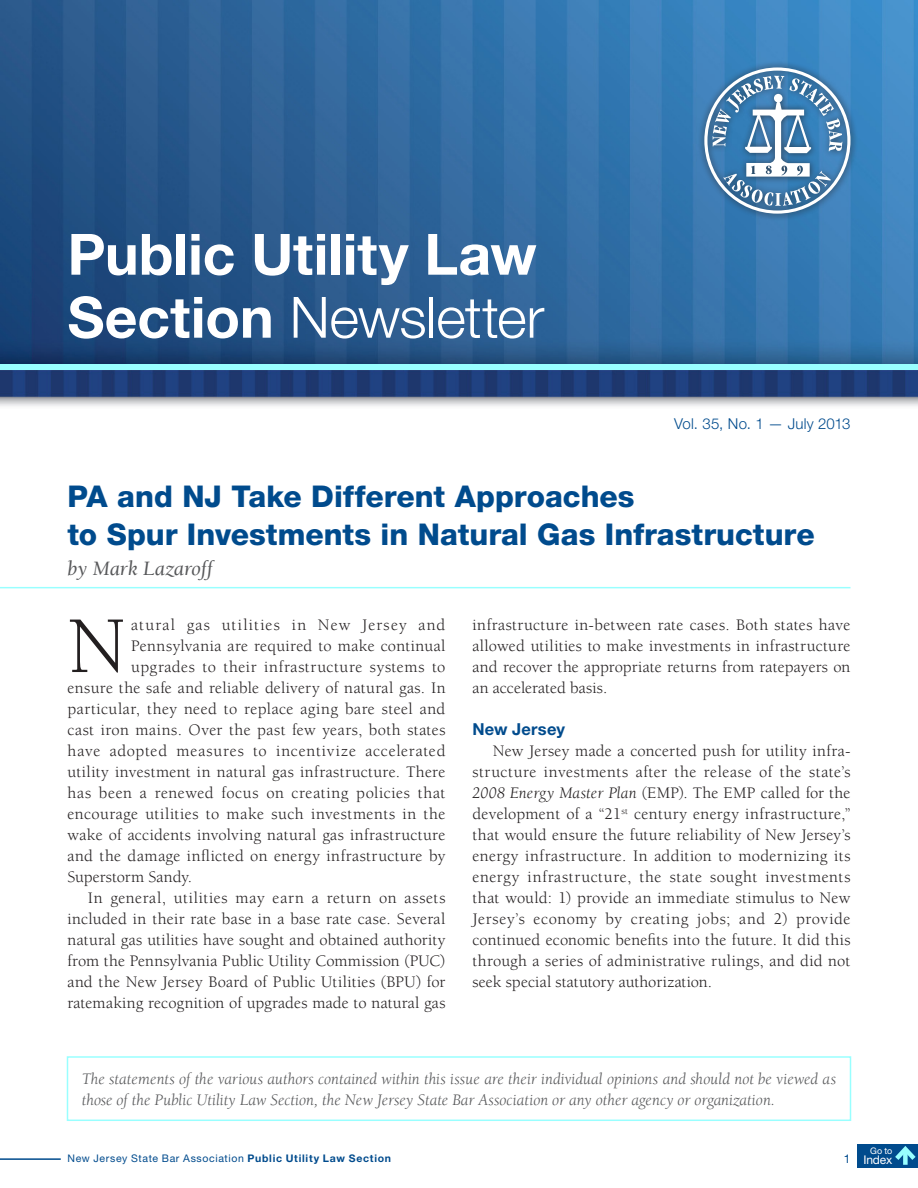
<style>
.page{position:relative;width:918px;height:1188px;background:#fff}
.page>*{position:absolute;margin:0;border:0;box-sizing:border-box;transform-origin:0 0}
.intro{font:82.65px "Berkeley";color:#231f20}
.t1{font:700 57px/63px "Helvetica Neue LT Std";letter-spacing:-.005em;color:#fff}
.t2{font:800 30px/37.5px "Helvetica Neue LT Std";color:#004b8d}
.byline{font:italic 21px "Berkeley";letter-spacing:-.005em;color:#57585a}
.body{font:16.5px/21px "Berkeley";letter-spacing:.005em;color:#231f20;text-align:justify}
.intro-2{font:16.5px "Berkeley";letter-spacing:.03em;color:#231f20}
.byline_end_of_articl{font:italic 16.5px/21px "Berkeley";color:#57585a}
.intro-3{font:16.5px "Berkeley";letter-spacing:.075em;color:#231f20}
.intro-4{font:16.5px "Berkeley";letter-spacing:-.005em;color:#231f20}
.subtitle{font:700 16.5px "Helvetica Neue LT Std";letter-spacing:.01em;color:#004b8d}
.t3{font:300 15px "Helvetica Neue LT Std";letter-spacing:.015em;color:#004b8d}
.t4{font:12px "Helvetica Neue LT Std";letter-spacing:-.01em;color:#fff}
.t5{font:12px "Helvetica Neue LT Std";color:#004b8d}
.t6{font:10.5px "Helvetica Neue LT Std";letter-spacing:.06em;color:#004b8d}
.t7{font:9px "Helvetica Neue LT Std";color:#fff}
.s1{font-weight:300}
.s2{font-style:italic}
.s3{font-weight:700}
</style>
<div class="page">
<img style="left:0;top:0;width:918px;height:406px">
<div style="left:0;top:364px;width:918px;height:6px;background:#9ff"></div>
<hr style="left:0;top:587px;width:850px;height:1px;background:#9ff">
<div style="left:67px;top:1056px;width:784px;height:65px;border:2px solid #9ff"></div>
<div style="left:697px;top:61px;width:161px;height:160px;background:#231f20;opacity:.7"></div>
<svg style="left:704px;top:67px;width:146px;height:147px"></svg>
<hr style="left:0;top:1158px;width:61px;height:2px;background:#004b8d">
<div style="left:857px;top:1144px;width:61px;height:24px;background:#004b8d"></div>
<svg style="left:895px;top:1146px;width:21px;height:19px"></svg>
<h2 class="t1" style="left:68px;top:222px;width:478px">Public Utility Law<br>Section <span class="s1">Newsletter</span></h2>
<p class="t3" style="left:674px;top:415px;width:178px">Vol. 35, No. 1 — July 2013</p>
<p class="t2" style="left:68px;top:478px;width:749px">PA and NJ Take Different Approaches<br>to Spur Investments in Natural Gas Infrastructure</p>
<p class="byline" style="left:68px;top:557px;width:147px">by Mark Lazaroff</p>
<p class="intro" style="left:68px;top:603px;width:61px">N</p>
<p class="intro-3" style="left:131px;top:616px;width:316px">atural gas utilities in New Jersey and</p>
<p class="body" style="left:472px;top:615px;width:380px">infrastructure in-between rate cases. Both states have allowed utilities to make investments in infrastructure and recover the appropriate returns from ratepayers on an accelerated basis.</p>
<p class="subtitle" style="left:472px;top:719px;width:94px">New Jersey</p>
<p class="body" style="left:472px;top:741px;width:380px;text-indent:20px">New Jersey made a concerted push for utility infra&shy;structure investments after the release of the state’s <span class="s2">2008 Energy Master Plan</span> (EMP). The EMP called for the development of a “21<sup>st</sup> century energy infrastructure,” that would ensure the future reliability of New Jersey’s energy infrastructure. In addition to modernizing its energy infrastructure, the state sought investments that would: 1) provide an immediate stimulus to New Jersey’s economy by creating jobs; and 2) provide continued economic benefits into the future. It did this through a series of administrative rulings, and did not seek special statutory authorization.</p>
<p class="intro-2" style="left:131px;top:637px;width:316px">Pennsylvania are required to make continual</p>
<p class="intro-2" style="left:131px;top:658px;width:316px">upgrades to their infrastructure systems to</p>
<p class="intro-2" style="left:68px;top:679px;width:380px">ensure the safe and reliable delivery of natural gas. In</p>
<p class="intro-2" style="left:68px;top:700px;width:379px">particular, they need to replace aging bare steel and</p>
<p class="intro-2" style="left:68px;top:721px;width:380px">cast iron mains. Over the past few years, both states</p>
<p class="intro-2" style="left:68px;top:742px;width:380px">have adopted measures to incentivize accelerated</p>
<p class="intro-2" style="left:68px;top:763px;width:379px">utility investment in natural gas infrastructure. There</p>
<p class="intro-2" style="left:68px;top:784px;width:380px">has been a renewed focus on creating policies that</p>
<p class="intro-2" style="left:68px;top:805px;width:379px">encourage utilities to make such investments in the</p>
<p class="intro-2" style="left:68px;top:826px;width:379px">wake of accidents involving natural gas infrastructure</p>
<p class="intro-2" style="left:68px;top:847px;width:380px">and the damage inflicted on energy infrastructure by</p>
<p class="intro-4" style="left:68px;top:868px;width:126px">Superstorm Sandy.</p>
<p class="body" style="left:68px;top:888px;width:380px;text-indent:20px">In general, utilities may earn a return on assets included in their rate base in a base rate case. Several natural gas utilities have sought and obtained authority from the Pennsylvania Public Utility Commission (PUC) and the New Jersey Board of Public Utilities (BPU) for ratemaking recognition of upgrades made to natural gas</p>
<p class="byline_end_of_articl" style="left:82px;top:1069px;width:756px">The statements of the various authors contained within this issue are their individual opinions and should not be viewed as those of the Public Utility Law Section, the New Jersey State Bar Association or any other agency or organization.</p>
<p class="t6" style="left:68px;top:1152px;width:325px">New Jersey State Bar Association <span class="s3">Public Utility Law Section</span></p>
<p class="t5" style="left:844px;top:1151px;width:8px">1</p>
<p class="t7" style="left:870px;top:1145px;width:24px">Go to</p>
<p class="t4" style="left:863px;top:1153px;width:31px">Index</p>
</div>
